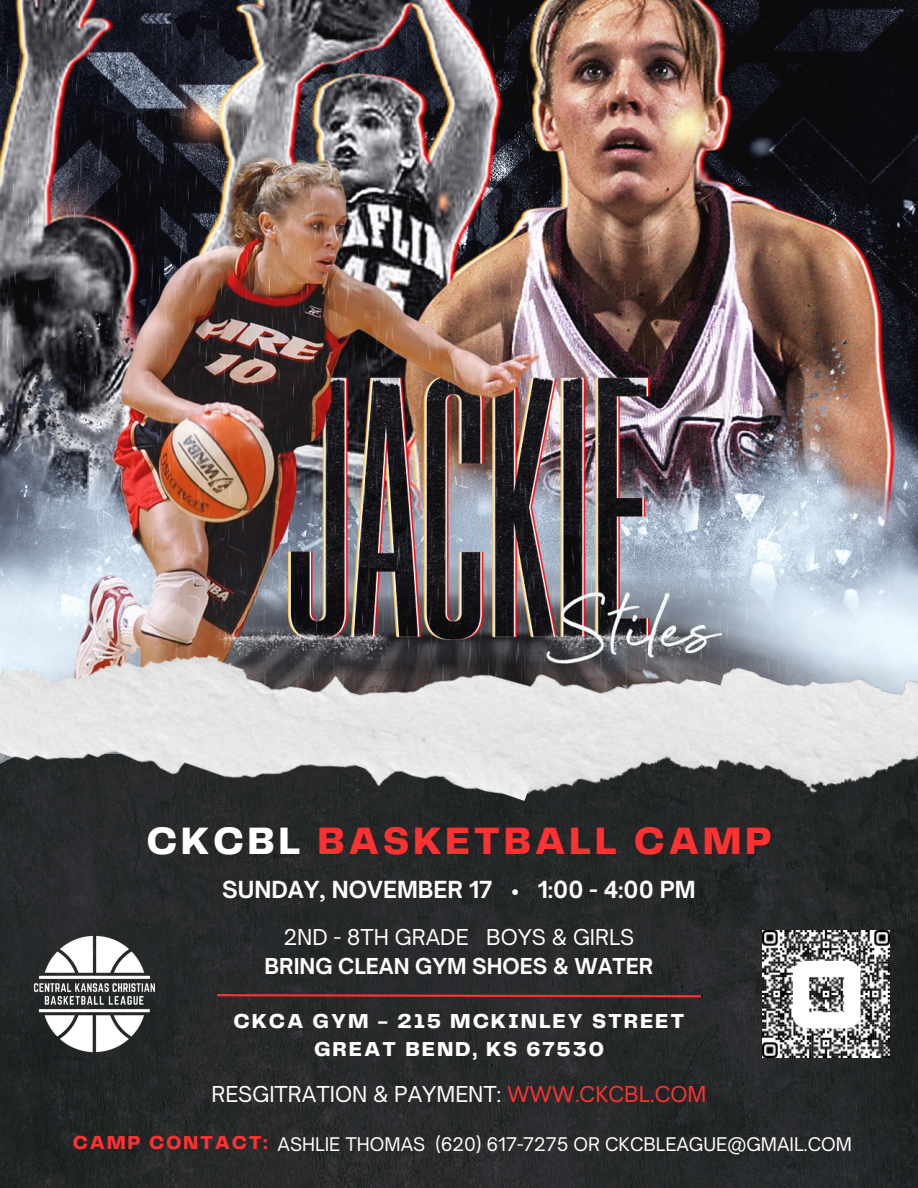
<style>
.page{position:relative;width:918px;height:1188px;background:#fff}
.page>*{position:absolute;margin:0;border:0;box-sizing:border-box;transform-origin:0 0}
.t1{font:800 39.6px "Telegraf";letter-spacing:.09em;color:#ff3131}
.t2{font:700 22.5px "Open Sauce One";color:#fefeff}
.t3{font:700 21px/29.2px "Open Sauce One";color:#fefeff;text-align:center}
.t4{font:800 21px "Telegraf";letter-spacing:.09em;color:#fff}
.t5{font:21px "Open Sauce One";color:#fefeff}
.t6{font:800 19.5px "Telegraf";letter-spacing:.09em;color:#ff3131}
.t7{font:18px "Open Sauce One";color:#fefeff}
.s1{color:#fff}
.s2{font-weight:400}
.s3{color:#ff3131}
</style>
<div class="page">
<img style="left:0;top:0;width:918px;height:414px">
<svg style="left:0;top:994px;width:918px;height:194px;background:#26282a"></svg>
<img style="left:171px;top:408px;width:747px;height:586px">
<svg style="left:545px;top:993px;width:158px;height:6px"></svg>
<img style="left:762px;top:930px;width:128px;height:127px">
<img style="left:20px;top:1057px;width:149px;height:11px">
<img style="left:0;top:414px;width:545px;height:643px">
<h3 class="t1" style="left:147px;top:824px;width:626px"><span class="s1">CKCBL</span> BASKETBALL CAMP</h3>
<p class="t2" style="left:222px;top:876px;width:475px">SUNDAY, NOVEMBER 17 • 1:00 - 4:00 PM</p>
<h1 class="t3" style="left:265px;top:922px;width:390px"><span class="s2">2ND - 8TH GRADE BOYS &amp; GIRLS<br></span>BRING CLEAN GYM SHOES &amp; WATER</h1>
<h2 class="t4" style="left:233px;top:1012px;width:453px">CKCA GYM - 215 MCKINLEY STREET</h2>
<h2 class="t4" style="left:314px;top:1040px;width:291px">GREAT BEND, KS 67530</h2>
<p class="t5" style="left:211px;top:1081px;width:496px">RESGITRATION &amp; PAYMENT: <span class="s3">WWW.CKCBL.COM</span></p>
<h3 class="t6" style="left:73px;top:1135px;width:196px">CAMP CONTACT:</h3>
<h4 class="t7" style="left:278px;top:1133px;width:576px">ASHLIE THOMAS (620) 617-7275 OR CKCBLEAGUE@GMAIL.COM</h4>
</div>
